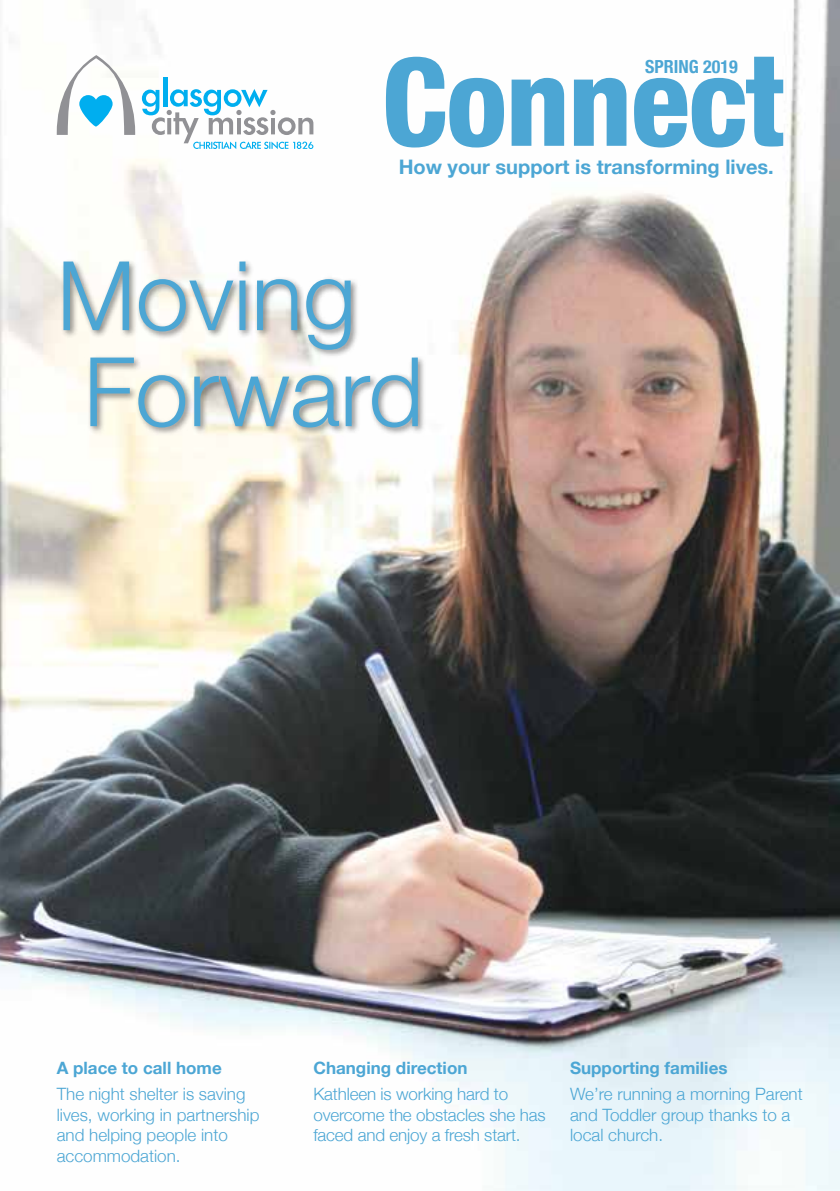
<style>
.page{position:relative;width:840px;height:1191px;background:#fff}
.page>*{position:absolute;margin:0;border:0;box-sizing:border-box;transform-origin:0 0}
.t1{font:300 96px/96px "Helvetica Neue";color:#4ca6d4}
.t2{font:700 20px "Helvetica Neue";color:#4ca6d4}
.t3{font:700 condensed 18px "Helvetica Neue";color:#4ca6d4}
.t4{font:300 17px/20.4px "Helvetica Neue";color:#4ca6d4}
.t5{font:700 17px "Helvetica Neue";color:#4ca6d4}
</style>
<div class="page">
<img style="left:0;top:0;width:839px;height:1191px">
<svg style="left:386px;top:57px;width:396px;height:90px"></svg>
<div style="left:60px;top:259px;width:366px;height:177px;background:#000;opacity:.46"></div>
<svg style="left:57px;top:55px;width:78px;height:80px"></svg>
<hr style="left:163px;top:77px;width:4px;height:29px;background:#00aeef">
<svg style="left:142px;top:89px;width:171px;height:60px"></svg>
<p class="t3" style="left:644px;top:51px;width:94px">SPRING 2019</p>
<p class="t2" style="left:398px;top:151px;width:376px">How your support is transforming lives.</p>
<h1 class="t1" style="left:57px;top:241px;width:368px">Moving<br>Forward</h1>
<p class="t5" style="left:57px;top:1055px;width:166px">A place to call home</p>
<p class="t4" style="left:57px;top:1082px;width:204px">The night shelter is saving lives, working in partnership and helping people into accommodation.</p>
<p class="t5" style="left:313px;top:1055px;width:155px">Changing direction</p>
<p class="t4" style="left:313px;top:1082px;width:233px">Kathleen is working hard to overcome the obstacles she has faced and enjoy a fresh start.</p>
<p class="t5" style="left:569px;top:1055px;width:159px">Supporting families</p>
<p class="t4" style="left:569px;top:1082px;width:234px">We’re running a morning Parent and Toddler group thanks to a local church.</p>
</div>
